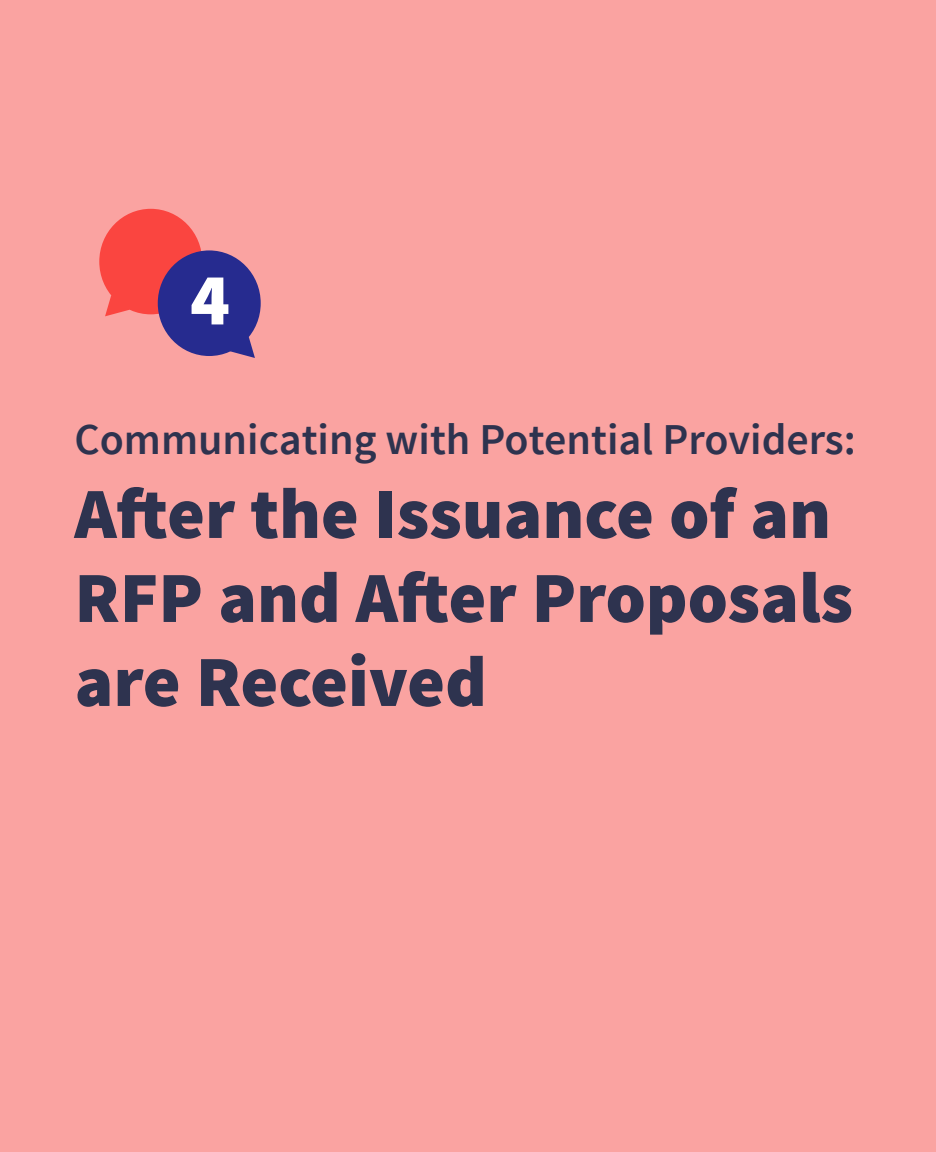
<style>
.page{position:relative;width:936px;height:1152px;background:#faa3a1}
.page>*{position:absolute;margin:0;border:0;box-sizing:border-box;transform-origin:0 0}
.t1{font:900 74px "Source Sans Pro";color:#fff}
.t2{font:900 72px/84px "Source Sans Pro";color:#2e334f}
.t3{font:600 44px "Source Sans Pro";color:#2e334f}
</style>
<div class="page">
<div style="left:99px;top:209px;width:103px;height:105px;background:#fa4540;border-radius:50%"></div>
<svg style="left:105px;top:295px;width:25px;height:21px"></svg>
<div style="left:158px;top:250px;width:103px;height:106px;background:#262b8f;border-radius:50%"></div>
<svg style="left:230px;top:337px;width:25px;height:21px"></svg>
<p class="t1" style="left:190px;top:252px;width:41px">4</p>
<p class="t3" style="left:74px;top:412px;width:783px">Communicating with Potential Providers:</p>
<p class="t2" style="left:74px;top:475px;width:780px">After the Issuance of an<br>RFP and After Proposals are Received</p>
</div>
